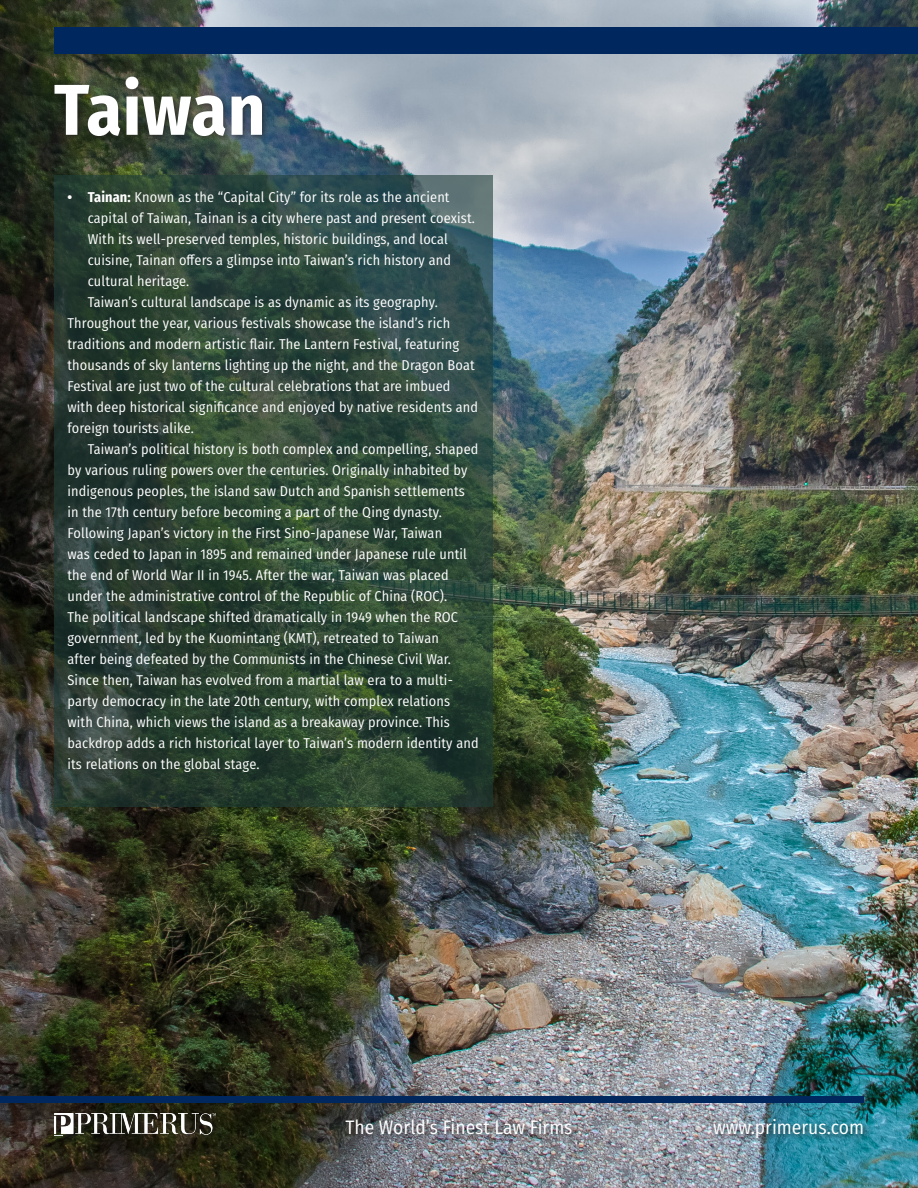
<style>
.page{position:relative;width:918px;height:1188px;background:#fff}
.page>*{position:absolute;margin:0;border:0;box-sizing:border-box;transform-origin:0 0}
.t1{font:700 72px "Fira Sans Condensed";letter-spacing:.01em;color:#fff}
.t2{font:19.5px "Fira Sans Condensed";color:#fff}
.Body{font:14.25px/21px "Fira Sans Condensed";letter-spacing:.01em;color:#fff}
.s1{font-weight:700}
</style>
<div class="page">
<img style="left:0;top:0;width:918px;height:1188px">
<svg style="left:54px;top:176px;width:439px;height:631px;background:#2c4437"></svg>
<div style="left:54px;top:27px;width:864px;height:27px;background:#00285f"></div>
<div style="left:0;top:1096px;width:864px;height:7px;background:#00285f"></div>
<div style="left:50px;top:72px;width:221px;height:73px;background:#231f20;opacity:.75"></div>
<div style="left:51px;top:1111px;width:172px;height:33px;background:#231f20;opacity:.75"></div>
<img style="left:54px;top:1114px;width:166px;height:21px">
<div style="left:344px;top:1117px;width:526px;height:28px;background:#231f20;opacity:.75"></div>
<p class="t1" style="left:54px;top:50px;width:213px">Taiwan</p>
<p class="Body" style="left:88px;top:187px;width:389px;text-indent:-20px"><span class="s1">• Tainan:</span> Known as the “Capital City” for its role as the ancient capital of Taiwan, Tainan is a city where past and present coexist.<br>With its well-preserved temples, historic buildings, and local cuisine, Tainan offers a glimpse into Taiwan’s rich history and cultural heritage.</p>
<p class="Body" style="left:68px;top:292px;width:412px;text-indent:20px">Taiwan’s cultural landscape is as dynamic as its geography.<br>Throughout the year, various festivals showcase the island’s rich traditions and modern artistic flair. The Lantern Festival, featuring thousands of sky lanterns lighting up the night, and the Dragon Boat Festival are just two of the cultural celebrations that are imbued with deep historical significance and enjoyed by native residents and foreign tourists alike.</p>
<p class="Body" style="left:68px;top:439px;width:413px;text-indent:20px">Taiwan’s political history is both complex and compelling, shaped by various ruling powers over the centuries. Originally inhabited by indigenous peoples, the island saw Dutch and Spanish settlements in the 17th century before becoming a part of the Qing dynasty.<br>Following Japan’s victory in the First Sino-Japanese War, Taiwan<br>was ceded to Japan in 1895 and remained under Japanese rule until the end of World War II in 1945. After the war, Taiwan was placed under the administrative control of the Republic of China (ROC).<br>The political landscape shifted dramatically in 1949 when the ROC government, led by the Kuomintang (KMT), retreated to Taiwan<br>after being defeated by the Communists in the Chinese Civil War.<br>Since then, Taiwan has evolved from a martial law era to a multi&shy;party democracy in the late 20th century, with complex relations with China, which views the island as a breakaway province. This backdrop adds a rich historical layer to Taiwan’s modern identity and its relations on the global stage.</p>
<p class="t2" style="left:345px;top:1113px;width:229px">The World’s Finest Law Firms</p>
<p class="t2" style="left:713px;top:1113px;width:152px">www.primerus.com</p>
</div>
